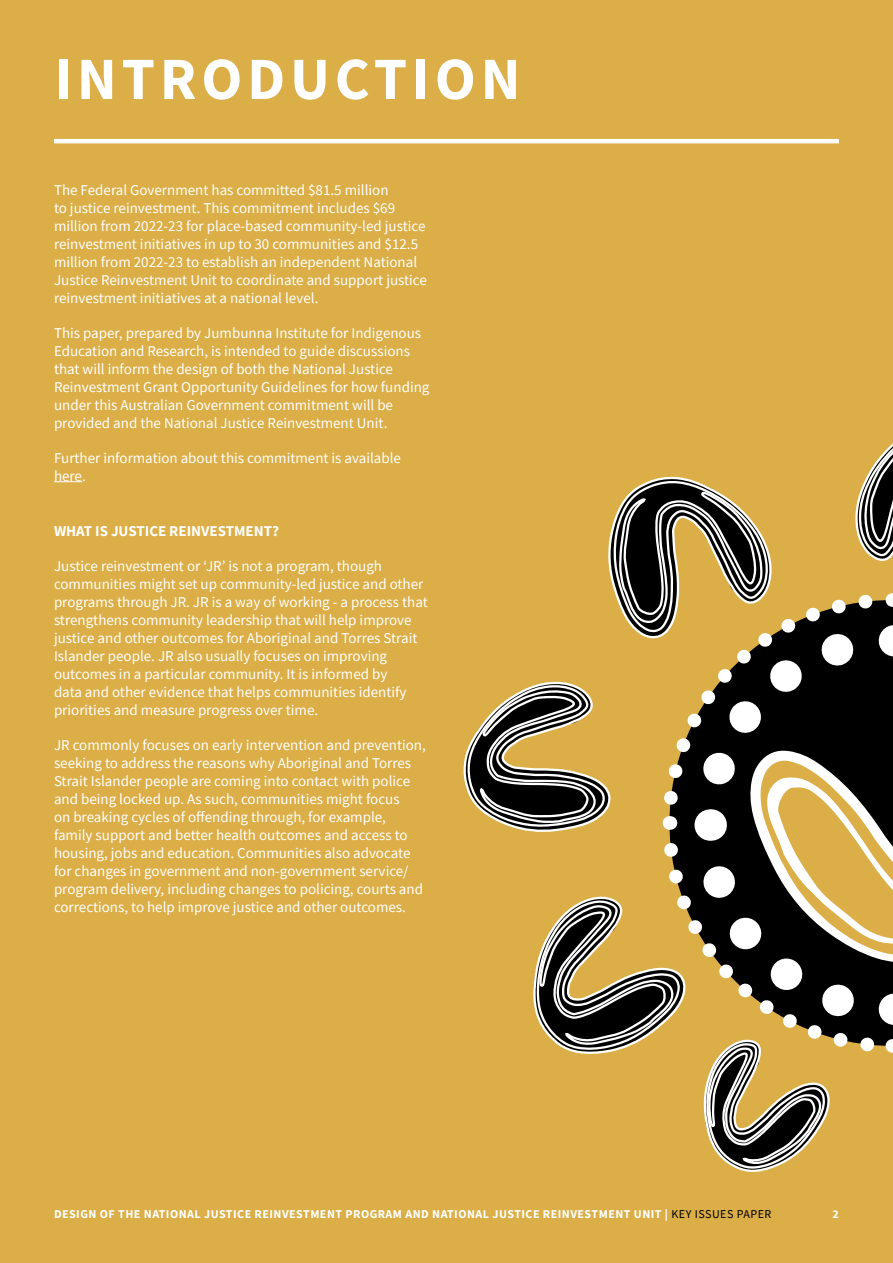
<style>
.page{position:relative;width:893px;height:1263px;background:#dbae47}
.page>*{position:absolute;margin:0;border:0;box-sizing:border-box;transform-origin:0 0}
.t1{font:700 60px "Source Sans Pro";letter-spacing:.08em;color:#fff}
.t2{font:15px/18px "Source Sans Pro";color:#fff}
.t3{font:700 15px "Source Sans Pro";color:#fff}
.t4{font:700 12px "Source Sans Pro";letter-spacing:.04em;color:#fff}
.s1{font-weight:400;color:#000}
</style>
<div class="page">
<hr style="left:54px;top:139px;width:785px;height:4px;background:#fff">
<svg style="left:54px;top:481px;width:28px;height:1px"></svg>
<svg style="left:463px;top:443px;width:430px;height:729px"></svg>
<h1 class="t1" style="left:54px;top:38px;width:468px">INTRODUCTION</h1>
<p class="t2" style="left:54px;top:180px;width:374px">The Federal Government has committed $81.5 million<br>to justice reinvestment. This commitment includes $69 million from 2022-23 for place-based community-led justice reinvestment initiatives in up to 30 communities and $12.5 million from 2022-23 to establish an independent National Justice Reinvestment Unit to coordinate and support justice reinvestment initiatives at a national level.</p>
<p class="t2" style="left:54px;top:323px;width:377px">This paper, prepared by Jumbunna Institute for Indigenous Education and Research, is intended to guide discussions that will inform the design of both the National Justice Reinvestment Grant Opportunity Guidelines for how funding under this Australian Government commitment will be provided and the National Justice Reinvestment Unit.</p>
<p class="t2" style="left:54px;top:448px;width:349px">Further information about this commitment is available here.</p>
<p class="t3" style="left:54px;top:521px;width:227px">WHAT IS JUSTICE REINVESTMENT?</p>
<p class="t2" style="left:54px;top:557px;width:375px">Justice reinvestment or ‘JR’ is not a program, though communities might set up community-led justice and other programs through JR. JR is a way of working - a process that strengthens community leadership that will help improve justice and other outcomes for Aboriginal and Torres Strait Islander people. JR also usually focuses on improving outcomes in a particular community. It is informed by<br>data and other evidence that helps communities identify priorities and measure progress over time.</p>
<p class="t2" style="left:54px;top:736px;width:373px">JR commonly focuses on early intervention and prevention, seeking to address the reasons why Aboriginal and Torres Strait Islander people are coming into contact with police and being locked up. As such, communities might focus<br>on breaking cycles of offending through, for example, family support and better health outcomes and access to housing, jobs and education. Communities also advocate for changes in government and non-government service/ program delivery, including changes to policing, courts and corrections, to help improve justice and other outcomes.</p>
<p class="t4" style="left:54px;top:1206px;width:719px">DESIGN OF THE NATIONAL JUSTICE REINVESTMENT PROGRAM AND NATIONAL JUSTICE REINVESTMENT UNIT | <span class="s1">KEY ISSUES PAPER</span></p>
<p class="t4" style="left:833px;top:1206px;width:8px">2</p>
</div>
